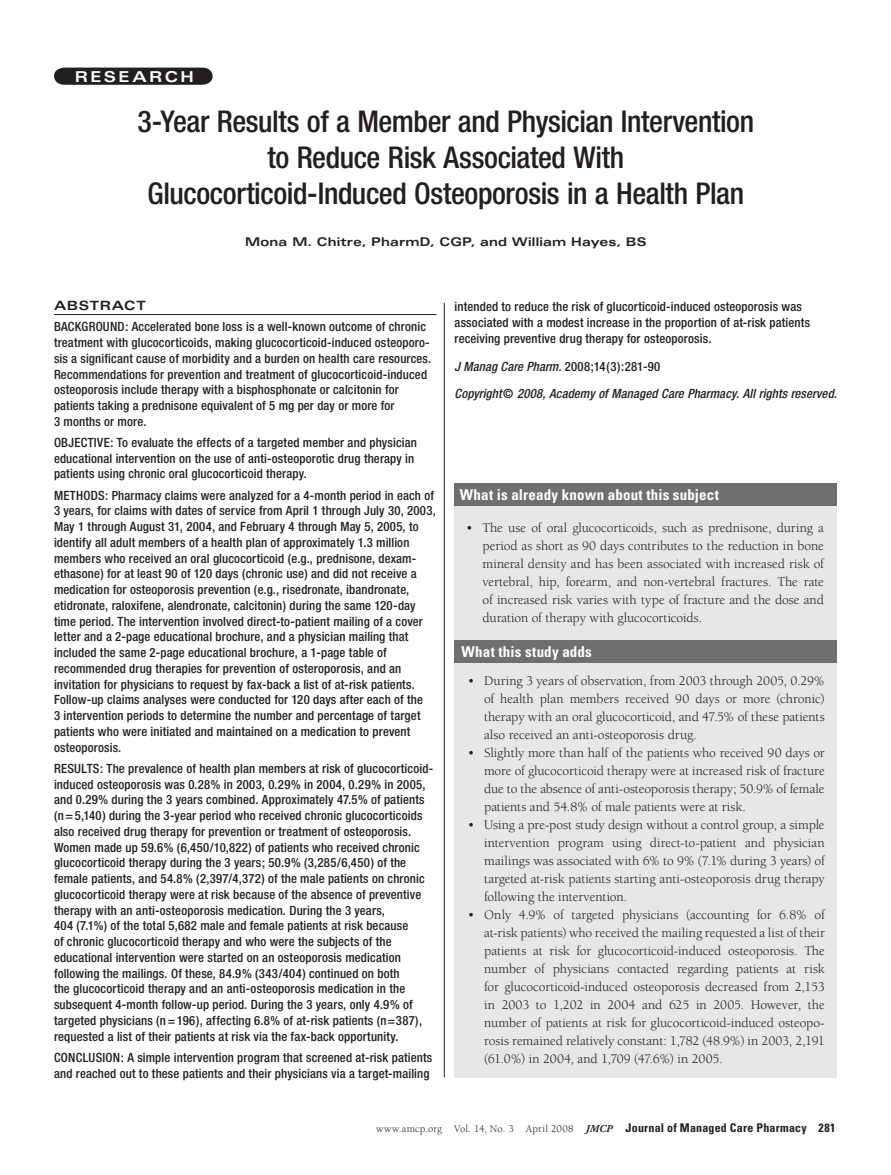
<style>
.page{position:relative;width:891px;height:1175px;background:#fff}
.page>*{position:absolute;margin:0;border:0;box-sizing:border-box;transform-origin:0 0}
.t1{font:500 condensed 30px/36px "Helvetica Neue";letter-spacing:-.015em;color:#231f20;text-align:center}
.t2{font:700 condensed 15px "Univers";letter-spacing:.01em;color:#fff}
.t3{font:700 expanded 15px "Univers";letter-spacing:.16em;color:#fff}
.t4{font:13.5px/18px "Berkeley";letter-spacing:-.01em;color:#231f20;text-align:justify}
.t5{font:500 condensed 12.75px/15.8px "Helvetica Neue";letter-spacing:.01em;color:#231f20}
.t6{font:italic 500 condensed 12.75px/27.6px "Helvetica Neue";letter-spacing:.01em;color:#231f20}
.t7{font:700 expanded 12.75px "Univers";letter-spacing:.045em;color:#231f20}
.t8{font:700 expanded 12px "Univers";letter-spacing:.01em;color:#231f20}
.t9{font:10.5px "Berkeley";letter-spacing:.015em;color:#231f20}
.s1{font-style:normal}
.s2{font-family:"Adobe Garamond";font-weight:700;font-style:italic}
.s3{font-family:"Univers";font-weight:700;font-stretch:condensed;font-size:12px}
</style>
<div class="page">
<hr style="left:54px;top:314px;width:382px;height:1px;background:#231f20">
<hr style="left:444px;top:303px;width:1px;height:774px;background:#231f20">
<svg style="left:54px;top:68px;width:159px;height:17px;background:#2b2728"></svg>
<div style="left:455px;top:490px;width:382px;height:587px;background:#e6e7e8"></div>
<div style="left:455px;top:484px;width:382px;height:22px;background:#6d6f71"></div>
<div style="left:455px;top:640px;width:382px;height:22px;background:#6d6f71"></div>
<p class="t3" style="left:75px;top:68px;width:121px">RESEARCH</p>
<h1 class="t1" style="left:138px;top:102px;width:618px">3-Year Results of a Member and Physician Intervention to Reduce Risk Associated With<br>Glucocorticoid-Induced Osteoporosis in a Health Plan</h1>
<p class="t8" style="left:245px;top:234px;width:403px">Mona M. Chitre, PharmD, CGP, and William Hayes, BS</p>
<p class="t7" style="left:54px;top:298px;width:93px">ABSTRACT</p>
<p class="t5" style="left:54px;top:319px;width:379px">BACKGROUND: Accelerated bone loss is a well-known outcome of chronic treatment with glucocorticoids, making glucocorticoid-induced osteoporo&shy;sis a significant cause of morbidity and a burden on health care resources.<br>Recommendations for prevention and treatment of glucocorticoid-induced osteoporosis include therapy with a bisphosphonate or calcitonin for patients taking a prednisone equivalent of 5 mg per day or more for<br>3 months or more.</p>
<p class="t5" style="left:54px;top:434px;width:364px">OBJECTIVE: To evaluate the effects of a targeted member and physician educational intervention on the use of anti-osteoporotic drug therapy in patients using chronic oral glucocorticoid therapy.</p>
<p class="t5" style="left:54px;top:487px;width:383px">METHODS: Pharmacy claims were analyzed for a 4-month period in each of 3 years, for claims with dates of service from April 1 through July 30, 2003, May 1 through August 31, 2004, and February 4 through May 5, 2005, to identify all adult members of a health plan of approximately 1.3 million members who received an oral glucocorticoid (e.g., prednisone, dexam&shy;ethasone) for at least 90 of 120 days (chronic use) and did not receive a medication for osteoporosis prevention (e.g., risedronate, ibandronate, etidronate, raloxifene, alendronate, calcitonin) during the same 120-day time period. The intervention involved direct-to-patient mailing of a cover letter and a 2-page educational brochure, and a physician mailing that included the same 2-page educational brochure, a 1-page table of recommended drug therapies for prevention of osteroporosis, and an invitation for physicians to request by fax-back a list of at-risk patients.<br>Follow-up claims analyses were conducted for 120 days after each of the<br>3 intervention periods to determine the number and percentage of target patients who were initiated and maintained on a medication to prevent osteoporosis.</p>
<p class="t5" style="left:54px;top:760px;width:381px">RESULTS: The prevalence of health plan members at risk of glucocorticoid&shy;induced osteoporosis was 0.28% in 2003, 0.29% in 2004, 0.29% in 2005, and 0.29% during the 3 years combined. Approximately 47.5% of patients (n=5,140) during the 3-year period who received chronic glucocorticoids also received drug therapy for prevention or treatment of osteoporosis.<br>Women made up 59.6% (6,450/10,822) of patients who received chronic glucocorticoid therapy during the 3 years; 50.9% (3,285/6,450) of the female patients, and 54.8% (2,397/4,372) of the male patients on chronic glucocorticoid therapy were at risk because of the absence of preventive therapy with an anti-osteoporosis medication. During the 3 years,<br>404 (7.1%) of the total 5,682 male and female patients at risk because<br>of chronic glucocorticoid therapy and who were the subjects of the educational intervention were started on an osteoporosis medication following the mailings. Of these, 84.9% (343/404) continued on both<br>the glucocorticoid therapy and an anti-osteoporosis medication in the subsequent 4-month follow-up period. During the 3 years, only 4.9% of targeted physicians (n=196), affecting 6.8% of at-risk patients (n=387), requested a list of their patients at risk via the fax-back opportunity.</p>
<p class="t5" style="left:54px;top:1049px;width:380px">CONCLUSION: A simple intervention program that screened at-risk patients and reached out to these patients and their physicians via a target-mailing</p>
<p class="t5" style="left:455px;top:299px;width:357px">intended to reduce the risk of glucorticoid-induced osteoporosis was associated with a modest increase in the proportion of at-risk patients receiving preventive drug therapy for osteoporosis.</p>
<p class="t6" style="left:455px;top:352px;width:384px">J Manag Care Pharm. <span class="s1">2008;14(3):281-90<br></span>Copyright<span class="s1">©</span> 2008, Academy of Managed Care Pharmacy. All rights reserved.</p>
<p class="t2" style="left:460px;top:485px;width:261px">What is already known about this subject</p>
<p class="t4" style="left:483px;top:518px;width:343px;text-indent:-16px">• The use of oral glucocorticoids, such as prednisone, during a period as short as 90 days contributes to the reduction in bone mineral density and has been associated with increased risk of vertebral, hip, forearm, and non-vertebral fractures. The rate of increased risk varies with type of fracture and the dose and duration of therapy with glucocorticoids.</p>
<p class="t2" style="left:461px;top:642px;width:132px">What this study adds</p>
<p class="t4" style="left:484px;top:672px;width:342px;text-indent:-16px">• During 3 years of observation, from 2003 through 2005, 0.29% of health plan members received 90 days or more (chronic) therapy with an oral glucocorticoid, and 47.5% of these patients also received an anti-osteoporosis drug.</p>
<p class="t4" style="left:484px;top:744px;width:342px;text-indent:-16px">• Slightly more than half of the patients who received 90 days or more of glucocorticoid therapy were at increased risk of fracture due to the absence of anti-osteoporosis therapy; 50.9% of female patients and 54.8% of male patients were at risk.</p>
<p class="t4" style="left:484px;top:816px;width:342px;text-indent:-16px">• Using a pre-post study design without a control group, a simple intervention program using direct-to-patient and physician mailings was associated with 6% to 9% (7.1% during 3 years) of targeted at-risk patients starting anti-osteoporosis drug therapy following the intervention.</p>
<p class="t4" style="left:484px;top:906px;width:342px;text-indent:-16px">• Only 4.9% of targeted physicians (accounting for 6.8% of at-risk patients) who received the mailing requested a list of their patients at risk for glucocorticoid-induced osteoporosis. The number of physicians contacted regarding patients at risk for glucocorticoid-induced osteoporosis decreased from 2,153 in 2003 to 1,202 in 2004 and 625 in 2005. However, the number of patients at risk for glucocorticoid-induced osteopo&shy;rosis remained relatively constant: 1,782 (48.9%) in 2003, 2,191 (61.0%) in 2004, and 1,709 (47.6%) in 2005.</p>
<p class="t9" style="left:376px;top:1123px;width:461px">www.amcp.org Vol. 14, No. 3 April 2008 <span class="s2">JMCP</span> <span class="s3">Journal of Managed Care Pharmacy 281</span></p>
</div>
